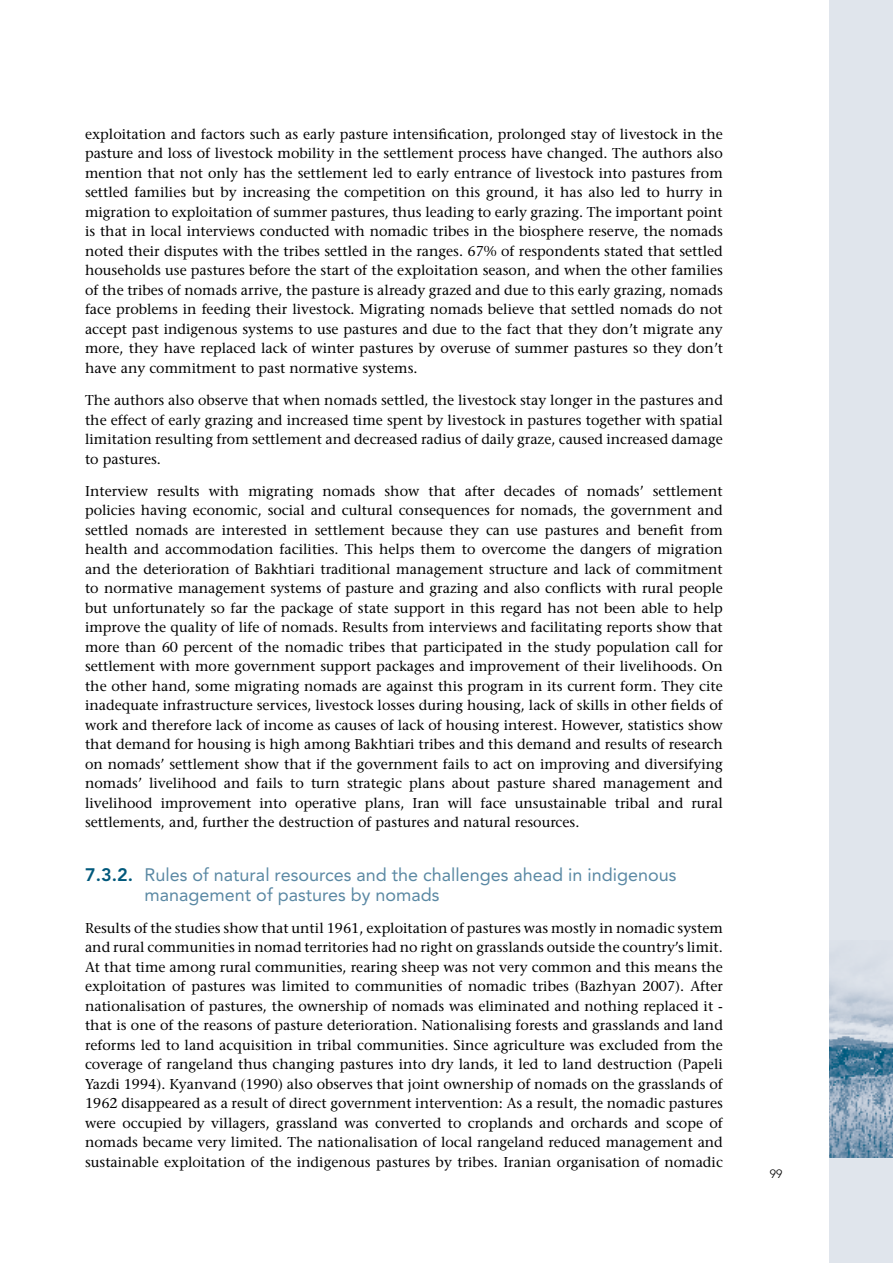
<style>
.page{position:relative;width:893px;height:1263px;background:#fff}
.page>*{position:absolute;margin:0;border:0;box-sizing:border-box;transform-origin:0 0}
.t1{font:18px/19.5px "Avenir LT Std";color:#5b89a4}
.t2{font:14.25px/19.5px "Stone Serif";color:#000;text-align:justify}
.t3{font:300 12px "Avenir LT Std";color:#000}
.s1{font-weight:800;color:#00587b}
</style>
<div class="page">
<div style="left:829px;top:0;width:64px;height:1263px;background:#e0e5ec"></div>
<img style="left:829px;top:954px;width:64px;height:203px">
<p class="t2" style="left:85px;top:124px;width:639px">exploitation and factors such as early pasture intensification, prolonged stay of livestock in the pasture and loss of livestock mobility in the settlement process have changed. The authors also mention that not only has the settlement led to early entrance of livestock into pastures from settled families but by increasing the competition on this ground, it has also led to hurry in migration to exploitation of summer pastures, thus leading to early grazing. The important point is that in local interviews conducted with nomadic tribes in the biosphere reserve, the nomads noted their disputes with the tribes settled in the ranges. 67% of respondents stated that settled households use pastures before the start of the exploitation season, and when the other families of the tribes of nomads arrive, the pasture is already grazed and due to this early grazing, nomads face problems in feeding their livestock. Migrating nomads believe that settled nomads do not accept past indigenous systems to use pastures and due to the fact that they don’t migrate any more, they have replaced lack of winter pastures by overuse of summer pastures so they don’t have any commitment to past normative systems.</p>
<p class="t2" style="left:85px;top:390px;width:639px">The authors also observe that when nomads settled, the livestock stay longer in the pastures and the effect of early grazing and increased time spent by livestock in pastures together with spatial limitation resulting from settlement and decreased radius of daily graze, caused increased damage to pastures.</p>
<p class="t2" style="left:85px;top:481px;width:639px">Interview results with migrating nomads show that after decades of nomads’ settlement policies having economic, social and cultural consequences for nomads, the government and settled nomads are interested in settlement because they can use pastures and benefit from health and accommodation facilities. This helps them to overcome the dangers of migration and the deterioration of Bakhtiari traditional management structure and lack of commitment to normative management systems of pasture and grazing and also conflicts with rural people but unfortunately so far the package of state support in this regard has not been able to help improve the quality of life of nomads. Results from interviews and facilitating reports show that more than 60 percent of the nomadic tribes that participated in the study population call for settlement with more government support packages and improvement of their livelihoods. On the other hand, some migrating nomads are against this program in its current form. They cite inadequate infrastructure services, livestock losses during housing, lack of skills in other fields of work and therefore lack of income as causes of lack of housing interest. However, statistics show that demand for housing is high among Bakhtiari tribes and this demand and results of research on nomads’ settlement show that if the government fails to act on improving and diversifying nomads’ livelihood and fails to turn strategic plans about pasture shared management and livelihood improvement into operative plans, Iran will face unsustainable tribal and rural settlements, and, further the destruction of pastures and natural resources.</p>
<p class="t1" style="left:145px;top:865px;width:533px;text-indent:-60px"><span class="s1">7.3.2.</span> Rules of natural resources and the challenges ahead in indigenous management of pastures by nomads</p>
<p class="t2" style="left:85px;top:918px;width:639px">Results of the studies show that until 1961, exploitation of pastures was mostly in nomadic system and rural communities in nomad territories had no right on grasslands outside the country’s limit.<br>At that time among rural communities, rearing sheep was not very common and this means the exploitation of pastures was limited to communities of nomadic tribes (Bazhyan 2007). After nationalisation of pastures, the ownership of nomads was eliminated and nothing replaced it - that is one of the reasons of pasture deterioration. Nationalising forests and grasslands and land reforms led to land acquisition in tribal communities. Since agriculture was excluded from the coverage of rangeland thus changing pastures into dry lands, it led to land destruction (Papeli Yazdi 1994). Kyanvand (1990) also observes that joint ownership of nomads on the grasslands of 1962 disappeared as a result of direct government intervention: As a result, the nomadic pastures were occupied by villagers, grassland was converted to croplands and orchards and scope of nomads became very limited. The nationalisation of local rangeland reduced management and sustainable exploitation of the indigenous pastures by tribes. Iranian organisation of nomadic</p>
<p class="t3" style="left:770px;top:1167px;width:14px">99</p>
</div>
